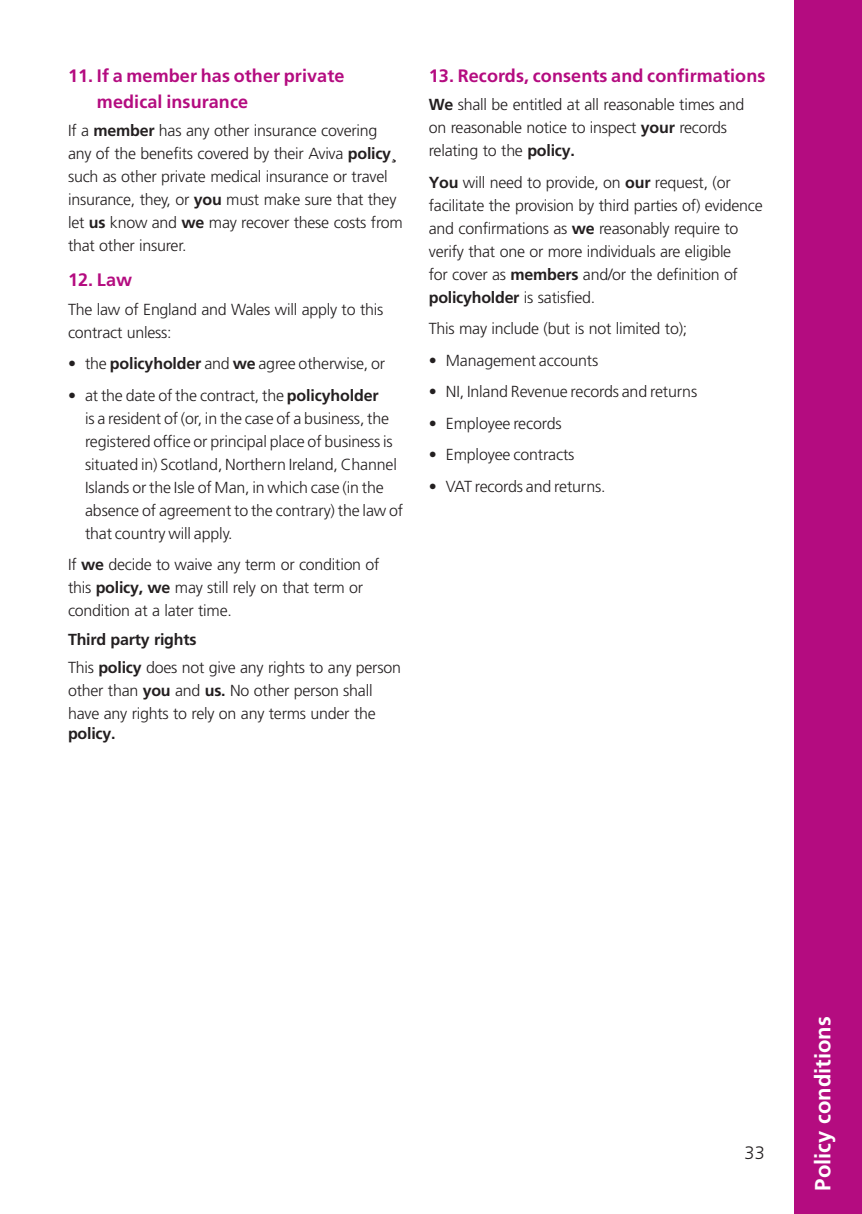
<style>
.page{position:relative;width:862px;height:1214px;background:#fff}
.page>*{position:absolute;margin:0;border:0;box-sizing:border-box;transform-origin:0 0}
.t1{font:700 22px "Frutiger LT Std";color:#fff}
.t2{font:700 18px/26px "Frutiger LT Std";letter-spacing:.005em;color:#b40c80}
.t3{font:300 18px "Frutiger LT Std";color:#231f20}
.t4{font:300 16px/23px "Frutiger LT Std";letter-spacing:-.015em;color:#231f20}
.t5{font:700 16px "Frutiger LT Std";letter-spacing:-.015em;color:#231f20}
.s1{font-weight:700}
</style>
<div class="page">
<div style="left:794px;top:0;width:68px;height:1213px;background:#b40c80"></div>
<p class="t2" style="left:97px;top:62px;width:249px;text-indent:-29px">11. If a member has other private medical insurance</p>
<p class="t4" style="left:68px;top:119px;width:336px">If a <span class="s1">member</span> has any other insurance covering any of the benefits covered by their Aviva <span class="s1">policy¸ </span>such as other private medical insurance or travel insurance, they, or <span class="s1">you</span> must make sure that they let <span class="s1">us</span> know and <span class="s1">we</span> may recover these costs from that other insurer.</p>
<p class="t2" style="left:68px;top:267px;width:66px">12. Law</p>
<p class="t4" style="left:68px;top:298px;width:317px">The law of England and Wales will apply to this contract unless:</p>
<p class="t4" style="left:68px;top:352px;width:319px">• the <span class="s1">policyholder</span> and <span class="s1">we</span> agree otherwise, or</p>
<p class="t4" style="left:85px;top:384px;width:320px;text-indent:-17px">• at the date of the contract, the <span class="s1">policyholder<br></span>is a resident of (or, in the case of a business, the registered office or principal place of business is situated in) Scotland, Northern Ireland, Channel Islands or the Isle of Man, in which case (in the absence of agreement to the contrary) the law of that country will apply.</p>
<p class="t4" style="left:68px;top:553px;width:313px">If <span class="s1">we</span> decide to waive any term or condition of this <span class="s1">policy, we</span> may still rely on that term or condition at a later time.</p>
<p class="t4" style="left:68px;top:625px;width:334px;line-height:28.6px"><span class="s1">Third party rights<br></span>This <span class="s1">policy</span> does not give any rights to any person</p>
<p class="t4" style="left:68px;top:679px;width:309px">other than <span class="s1">you</span> and <span class="s1">us.</span> No other person shall have any rights to rely on any terms under the</p>
<p class="t5" style="left:68px;top:723px;width:49px">policy.</p>
<p class="t2" style="left:429px;top:62px;width:338px">13. Records, consents and confirmations</p>
<p class="t4" style="left:429px;top:93px;width:317px"><span class="s1">We</span> shall be entitled at all reasonable times and on reasonable notice to inspect <span class="s1">your</span> records relating to the <span class="s1">policy.</span></p>
<p class="t4" style="left:429px;top:171px;width:335px"><span class="s1">You</span> will need to provide, on <span class="s1">our</span> request, (or facilitate the provision by third parties of) evidence and confirmations as <span class="s1">we</span> reasonably require to verify that one or more individuals are eligible<br>for cover as <span class="s1">members</span> and/or the definition of <span class="s1">policyholder</span> is satisfied.</p>
<p class="t4" style="left:429px;top:317px;width:260px">This may include (but is not limited to);</p>
<p class="t4" style="left:429px;top:349px;width:171px">• Management accounts</p>
<p class="t4" style="left:429px;top:380px;width:270px">• NI, Inland Revenue records and returns</p>
<p class="t4" style="left:429px;top:412px;width:134px">• Employee records</p>
<p class="t4" style="left:429px;top:443px;width:147px">• Employee contracts</p>
<p class="t4" style="left:429px;top:475px;width:178px">• VAT records and returns.</p>
<p class="t3" style="left:744px;top:1142px;width:22px">33</p>
<h1 class="t1" style="left:810px;top:1190px;width:176px;rotate:-90deg">Policy conditions</h1>
</div>
